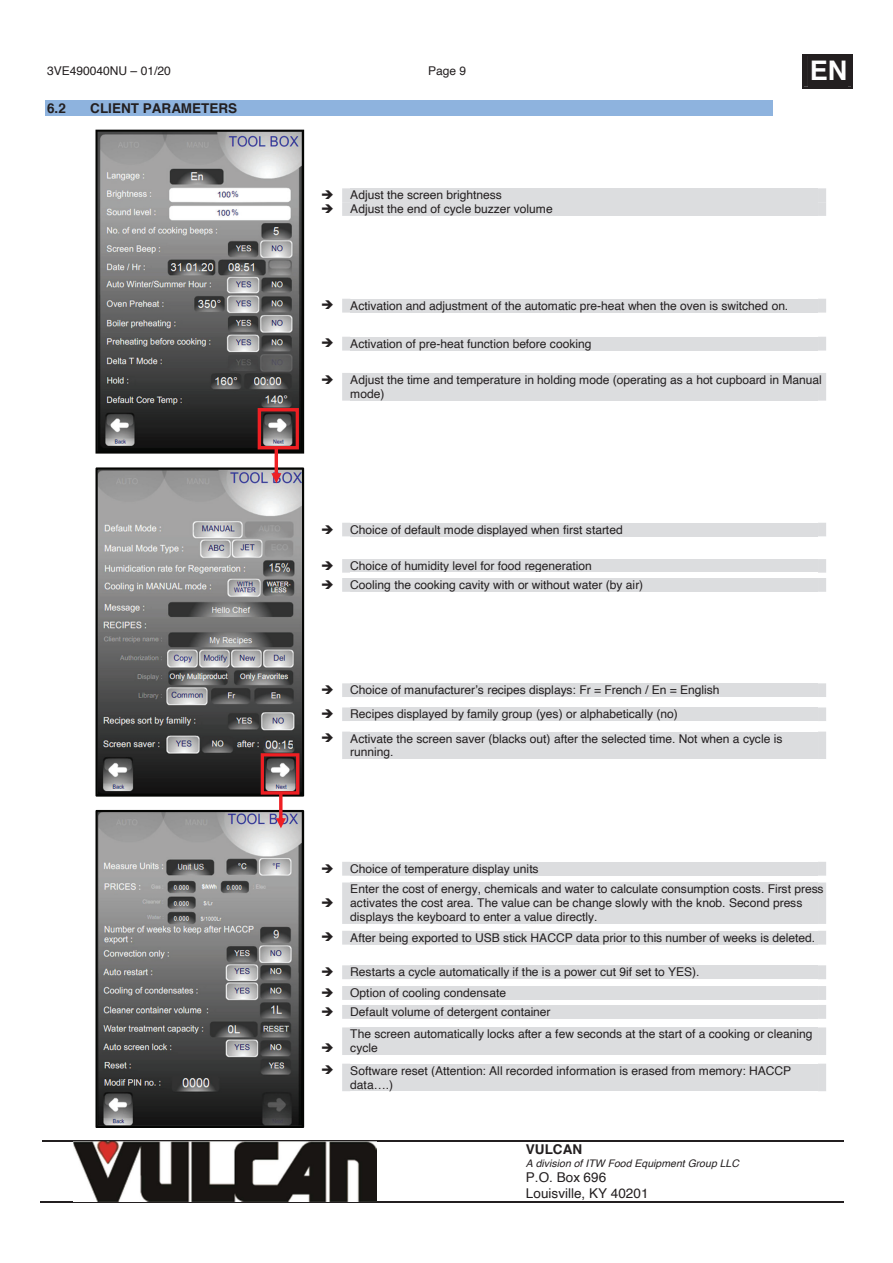
<style>
.page{position:relative;width:893px;height:1263px;background:#fff}
.page>*{position:absolute;margin:0;border:0;box-sizing:border-box;transform-origin:0 0}
.t1{font:700 27px "Helvetica";color:#fff}
.t2{font:13.5px/15.5px "Helvetica";letter-spacing:.005em;color:#231f20}
.t3{font:700 13.5px "Helvetica";color:#231f20}
.t4{font:12px/13.8px "Helvetica";letter-spacing:-.005em;color:#231f20}
.t5{font:italic 10.5px "Helvetica";color:#231f20}
</style>
<div class="page">
<div style="left:802px;top:54px;width:50px;height:34px;background:#231f20"></div>
<hr style="left:42px;top:1140px;width:478px;height:2px;background:#231f20">
<hr style="left:521px;top:1140px;width:322px;height:2px;background:#231f20">
<hr style="left:41px;top:1201px;width:479px;height:1px;background:#231f20">
<hr style="left:520px;top:1201px;width:323px;height:1px;background:#231f20">
<img style="left:73px;top:1141px;width:303px;height:60px">
<div style="left:45px;top:100px;width:727px;height:16px;background:#8eb3de"></div>
<div style="left:342px;top:188px;width:483px;height:28px;background:#dcdddf"></div>
<div style="left:350px;top:202px;width:467px;height:14px;background:#dcdddf"></div>
<svg style="left:342px;top:299px;width:483px;height:13px"></svg>
<div style="left:350px;top:299px;width:467px;height:13px;background:#dcdddf"></div>
<svg style="left:342px;top:337px;width:483px;height:13px"></svg>
<div style="left:350px;top:337px;width:467px;height:13px;background:#dcdddf"></div>
<svg style="left:342px;top:373px;width:483px;height:27px"></svg>
<div style="left:350px;top:373px;width:467px;height:14px;background:#dcdddf"></div>
<div style="left:350px;top:387px;width:467px;height:13px;background:#dcdddf"></div>
<svg style="left:342px;top:862px;width:483px;height:13px"></svg>
<div style="left:350px;top:861px;width:467px;height:14px;background:#dcdddf"></div>
<svg style="left:342px;top:882px;width:483px;height:42px"></svg>
<div style="left:350px;top:882px;width:467px;height:14px;background:#dcdddf"></div>
<div style="left:350px;top:896px;width:467px;height:14px;background:#dcdddf"></div>
<div style="left:350px;top:910px;width:467px;height:14px;background:#dcdddf"></div>
<svg style="left:342px;top:931px;width:483px;height:13px"></svg>
<div style="left:350px;top:930px;width:467px;height:14px;background:#dcdddf"></div>
<svg style="left:342px;top:965px;width:483px;height:14px"></svg>
<div style="left:350px;top:965px;width:467px;height:14px;background:#dcdddf"></div>
<svg style="left:342px;top:986px;width:483px;height:32px"></svg>
<div style="left:350px;top:1005px;width:467px;height:13px;background:#dcdddf"></div>
<svg style="left:342px;top:1027px;width:483px;height:28px"></svg>
<div style="left:350px;top:1027px;width:467px;height:14px;background:#dcdddf"></div>
<div style="left:350px;top:1041px;width:467px;height:14px;background:#dcdddf"></div>
<svg style="left:342px;top:1063px;width:483px;height:28px"></svg>
<div style="left:350px;top:1063px;width:467px;height:14px;background:#dcdddf"></div>
<div style="left:350px;top:1077px;width:467px;height:14px;background:#dcdddf"></div>
<svg style="left:95px;top:130px;width:209px;height:323px;background:#757575"></svg>
<svg style="left:95px;top:467px;width:209px;height:329px;background:#767777"></svg>
<svg style="left:95px;top:810px;width:209px;height:317px;background:#6f6f6f"></svg>
<svg style="left:260px;top:753px;width:39px;height:75px"></svg>
<svg style="left:257px;top:408px;width:42px;height:75px"></svg>
<svg style="left:342px;top:523px;width:483px;height:236px"></svg>
<p class="t4" style="left:47px;top:64px;width:125px">3VE490040NU – 01/20</p>
<p class="t4" style="left:428px;top:64px;width:40px">Page 9</p>
<h1 class="t1" style="left:809px;top:49px;width:39px">EN</h1>
<p class="t3" style="left:47px;top:97px;width:20px">6.2</p>
<p class="t3" style="left:90px;top:97px;width:148px">CLIENT PARAMETERS</p>
<p class="t4" style="left:350px;top:189px;width:204px">Adjust the screen brightness<br>Adjust the end of cycle buzzer volume</p>
<p class="t4" style="left:350px;top:299px;width:439px">Activation and adjustment of the automatic pre-heat when the oven is switched on.</p>
<p class="t4" style="left:350px;top:337px;width:243px">Activation of pre-heat function before cooking</p>
<p class="t4" style="left:350px;top:373px;width:473px">Adjust the time and temperature in holding mode (operating as a hot cupboard in Manual mode)</p>
<p class="t4" style="left:350px;top:523px;width:274px">Choice of default mode displayed when first started</p>
<p class="t4" style="left:350px;top:557px;width:294px;line-height:18.9px">Choice of humidity level for food regeneration<br>Cooling the cooking cavity with or without water (by air)</p>
<p class="t4" style="left:350px;top:678px;width:433px;line-height:24.2px">Choice of manufacturerʼs recipes displays: Fr = French / En = English<br>Recipes displayed by family group (yes) or alphabetically (no)<br>Activate the screen saver (blacks out) after the selected time. Not when a cycle is</p>
<p class="t4" style="left:350px;top:745px;width:45px">running.</p>
<p class="t4" style="left:350px;top:858px;width:474px;line-height:20.7px">Choice of temperature display units<br>Enter the cost of energy, chemicals and water to calculate consumption costs. First press</p>
<p class="t4" style="left:350px;top:896px;width:453px">activates the cost area. The value can be change slowly with the knob. Second press displays the keyboard to enter a value directly.</p>
<p class="t4" style="left:350px;top:931px;width:466px">After being exported to USB stick HACCP data prior to this number of weeks is deleted.</p>
<p class="t4" style="left:350px;top:962px;width:350px;line-height:20.7px">Restarts a cycle automatically if the is a power cut 9if set to YES).<br>Option of cooling condensate</p>
<p class="t4" style="left:350px;top:1000px;width:463px;line-height:22.5px">Default volume of detergent container<br>The screen automatically locks after a few seconds at the start of a cooking or cleaning</p>
<p class="t4" style="left:350px;top:1037px;width:442px;line-height:22.4px">cycle<br>Software reset (Attention: All recorded information is erased from memory: HACCP</p>
<p class="t4" style="left:350px;top:1077px;width:44px">data….)</p>
<p class="t3" style="left:525px;top:1138px;width:58px">VULCAN</p>
<p class="t5" style="left:525px;top:1155px;width:214px">A division of ITW Food Equipment Group LLC</p>
<p class="t2" style="left:525px;top:1170px;width:124px">P.O. Box 696<br>Louisville, KY 40201</p>
</div>
